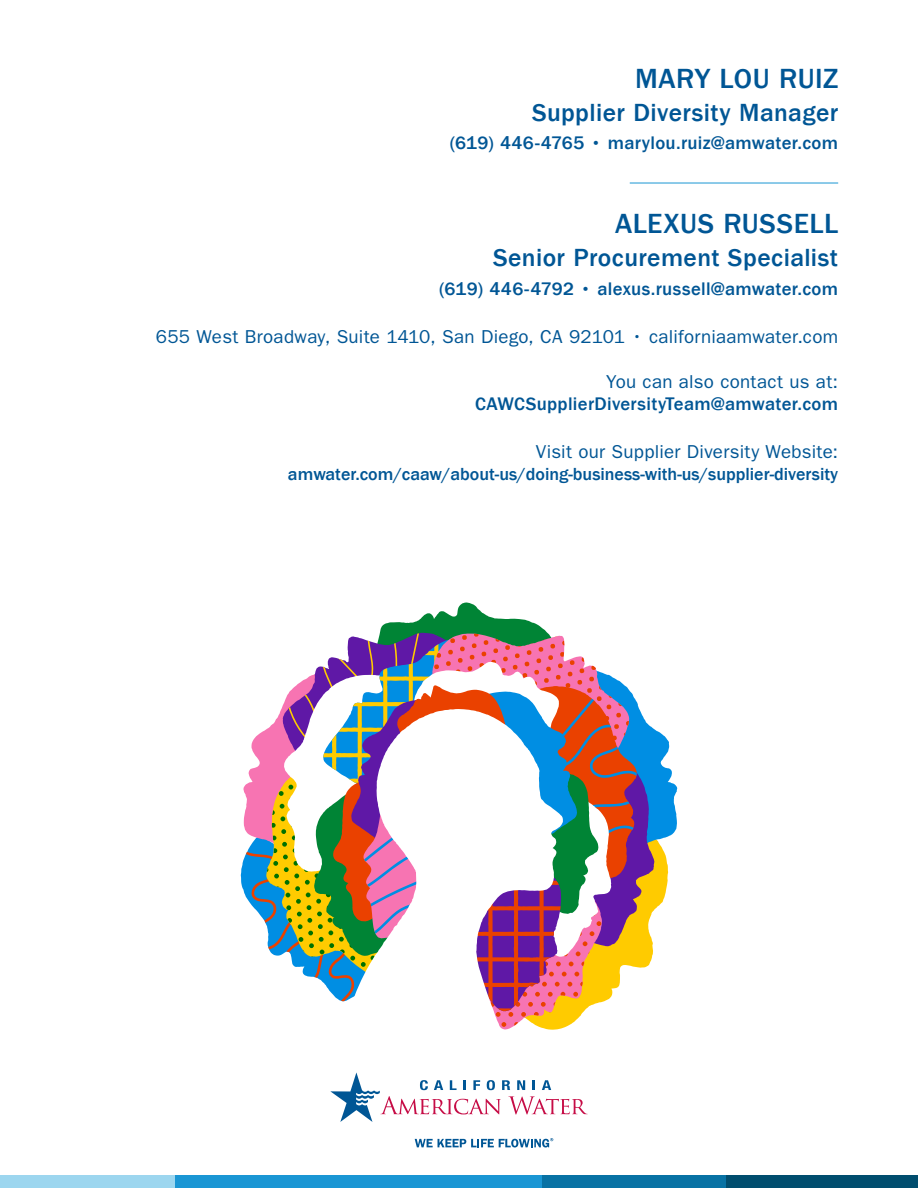
<style>
.page{position:relative;width:918px;height:1188px;background:#fff}
.page>*{position:absolute;margin:0;border:0;box-sizing:border-box;transform-origin:0 0}
.t1{font:500 28.5px "Franklin Gothic LT";letter-spacing:.015em;color:#005695}
.t2{font:500 25.5px "Franklin Gothic LT";letter-spacing:.015em;color:#005695}
.t3{font:18.75px "ITC Franklin Gothic Std";letter-spacing:.015em;color:#005695}
.t4{font:500 18.75px "Franklin Gothic LT";letter-spacing:.015em;color:#005695}
.t5{font:500 18px "Franklin Gothic LT";color:#005695}
</style>
<div class="page">
<svg style="left:241px;top:602px;width:436px;height:426px"></svg>
<svg style="left:343px;top:709px;width:220px;height:321px"></svg>
<svg style="left:415px;top:1138px;width:138px;height:9px"></svg>
<svg style="left:330px;top:1072px;width:258px;height:50px"></svg>
<hr style="left:630px;top:183px;width:208px;height:1px;background:#1a96d4">
<div style="left:359px;top:1176px;width:184px;height:12px;background:#1a96d4"></div>
<div style="left:0;top:1176px;width:176px;height:12px;background:#9cd6ef"></div>
<div style="left:176px;top:1176px;width:183px;height:12px;background:#1a96d4"></div>
<div style="left:543px;top:1176px;width:183px;height:12px;background:#0872a4"></div>
<div style="left:726px;top:1176px;width:192px;height:12px;background:#004d6e"></div>
<h1 class="t1" style="left:635px;top:62px;width:204px">MARY LOU RUIZ</h1>
<h2 class="t2" style="left:532px;top:98px;width:308px">Supplier Diversity Manager</h2>
<p class="t4" style="left:450px;top:132px;width:390px">(619) 446-4765 • marylou.ruiz@amwater.com</p>
<h1 class="t1" style="left:615px;top:208px;width:225px">ALEXUS RUSSELL</h1>
<h2 class="t2" style="left:493px;top:243px;width:347px">Senior Procurement Specialist</h2>
<p class="t4" style="left:439px;top:278px;width:400px">(619) 446-4792 • alexus.russell@amwater.com</p>
<p class="t3" style="left:156px;top:325px;width:684px">655 West Broadway, Suite 1410, San Diego, CA 92101 • californiaamwater.com</p>
<p class="t3" style="left:606px;top:370px;width:234px">You can also contact us at:</p>
<p class="t4" style="left:475px;top:393px;width:364px">CAWCSupplierDiversityTeam@amwater.com</p>
<p class="t3" style="left:536px;top:441px;width:304px">Visit our Supplier Diversity Website:</p>
<p class="t5" style="left:288px;top:464px;width:552px">amwater.com/caaw/about-us/doing-business-with-us/supplier-diversity</p>
</div>
